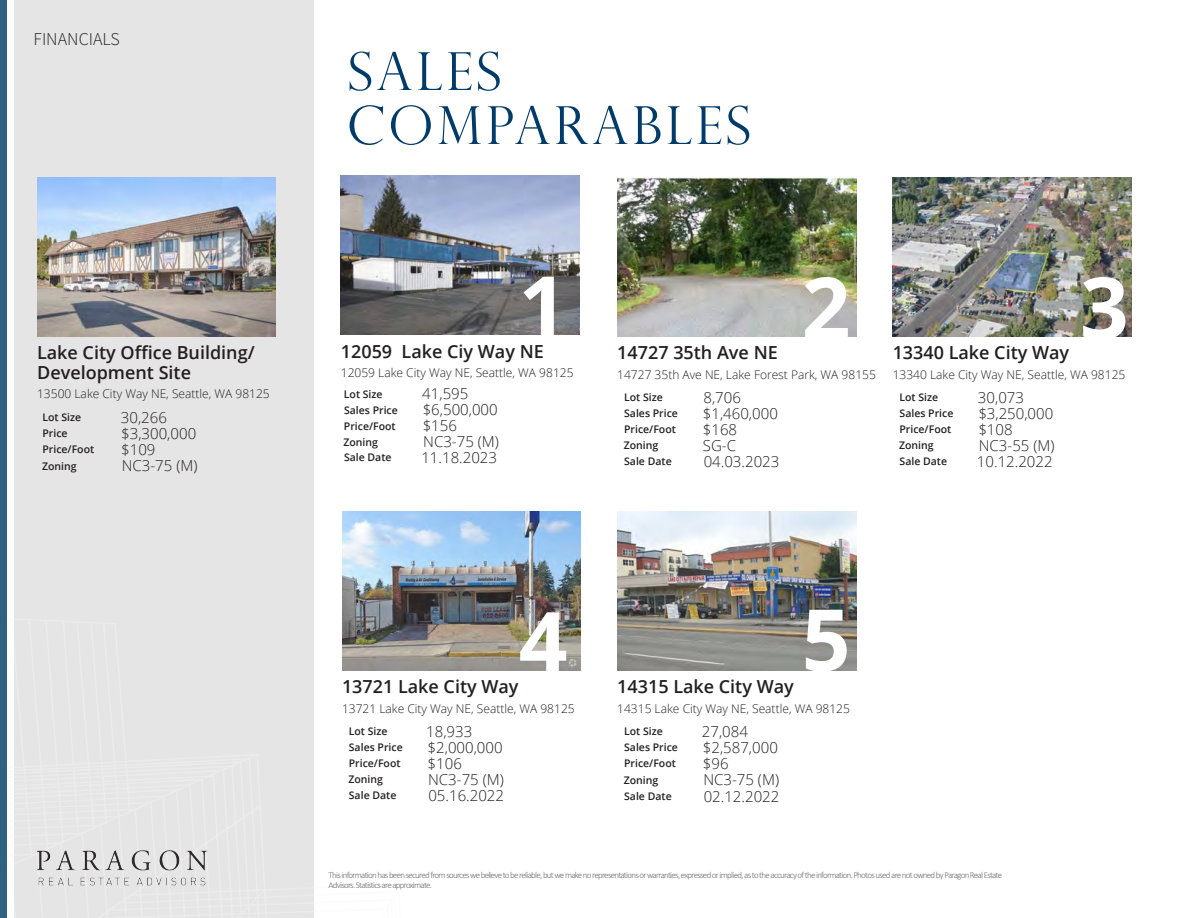
<style>
.page{position:relative;width:1188px;height:918px;background:#fff}
.page>*{position:absolute;margin:0;border:0;box-sizing:border-box;transform-origin:0 0}
.t1{font:700 85.5px "Open Sans";color:#fff}
.Page_Title{font:300 52.5px "Perpetua Titling";letter-spacing:.07em;color:#003b69}
.t2{font:600 18px/19.5px "Open Sans";color:#231f20}
.t3{font:18px "Source Sans Variable";color:#231f20}
.t4{font:300 15px "Open Sans";color:#231f20}
.t5{font:300 12px "Open Sans";color:#231f20}
.t6{font:600 10.5px "Open Sans";color:#231f20}
.t7{font:300 9px/10.5px "Calibri";letter-spacing:-.08em;color:#3e3e3f}
</style>
<div class="page">
<div style="left:15px;top:0;width:299px;height:918px;background:#e5e5e6"></div>
<img style="left:341px;top:176px;width:239px;height:159px">
<img style="left:37px;top:177px;width:239px;height:159px">
<img style="left:37px;top:850px;width:170px;height:36px">
<div style="left:0;top:0;width:7px;height:918px;background:#316085"></div>
<img style="left:893px;top:177px;width:239px;height:159px">
<img style="left:342px;top:511px;width:239px;height:159px">
<img style="left:617px;top:511px;width:239px;height:159px">
<img style="left:617px;top:177px;width:239px;height:159px">
<p class="t3" style="left:33px;top:28px;width:88px">FINANCIALS</p>
<p class="t2" style="left:37px;top:343px;width:219px">Lake City Office Building/<br>Development Site</p>
<p class="t5" style="left:37px;top:386px;width:234px">13500 Lake City Way NE, Seattle, WA 98125</p>
<p class="t6" style="left:42px;top:410px;width:40px">Lot Size</p>
<p class="t4" style="left:121px;top:407px;width:48px">30,266</p>
<p class="t6" style="left:42px;top:426px;width:27px">Price</p>
<p class="t4" style="left:121px;top:423px;width:76px">$3,300,000</p>
<p class="t6" style="left:42px;top:442px;width:53px">Price/Foot</p>
<p class="t4" style="left:121px;top:439px;width:36px">$109</p>
<p class="t6" style="left:42px;top:459px;width:36px">Zoning</p>
<p class="t4" style="left:122px;top:455px;width:77px">NC3-75 (M)</p>
<p class="Page_Title" style="left:348px;top:40px;width:155px">SALES</p>
<p class="Page_Title" style="left:347px;top:94px;width:405px">COMPARABLES</p>
<p class="t1" style="left:519px;top:246px;width:50px">1</p>
<p class="t2" style="left:341px;top:341px;width:204px">12059 Lake Ciy Way NE</p>
<p class="t5" style="left:341px;top:365px;width:234px">12059 Lake City Way NE, Seattle, WA 98125</p>
<p class="t6" style="left:344px;top:387px;width:40px">Lot Size</p>
<p class="t4" style="left:422px;top:384px;width:48px">41,595</p>
<p class="t6" style="left:344px;top:403px;width:55px">Sales Price</p>
<p class="t4" style="left:423px;top:400px;width:76px">$6,500,000</p>
<p class="t6" style="left:344px;top:419px;width:53px">Price/Foot</p>
<p class="t4" style="left:423px;top:416px;width:36px">$156</p>
<p class="t6" style="left:344px;top:434px;width:36px">Zoning</p>
<p class="t4" style="left:423px;top:432px;width:77px">NC3-75 (M)</p>
<p class="t6" style="left:344px;top:450px;width:49px">Sale Date</p>
<p class="t4" style="left:421px;top:447px;width:77px">11.18.2023</p>
<p class="t1" style="left:802px;top:247px;width:50px">2</p>
<p class="t5" style="left:617px;top:366px;width:260px">14727 35th Ave NE, Lake Forest Park, WA 98155</p>
<p class="t6" style="left:624px;top:390px;width:40px">Lot Size</p>
<p class="t4" style="left:703px;top:387px;width:39px">8,706</p>
<p class="t6" style="left:624px;top:406px;width:55px">Sales Price</p>
<p class="t4" style="left:703px;top:403px;width:76px">$1,460,000</p>
<p class="t6" style="left:624px;top:422px;width:53px">Price/Foot</p>
<p class="t4" style="left:703px;top:419px;width:36px">$168</p>
<p class="t6" style="left:624px;top:438px;width:36px">Zoning</p>
<p class="t4" style="left:703px;top:435px;width:35px">SG-C</p>
<p class="t6" style="left:624px;top:454px;width:49px">Sale Date</p>
<p class="t4" style="left:704px;top:451px;width:77px">04.03.2023</p>
<p class="t2" style="left:617px;top:343px;width:162px">14727 35th Ave NE</p>
<p class="t1" style="left:1080px;top:247px;width:50px">3</p>
<p class="t5" style="left:893px;top:366px;width:234px">13340 Lake City Way NE, Seattle, WA 98125</p>
<p class="t6" style="left:899px;top:390px;width:40px">Lot Size</p>
<p class="t4" style="left:978px;top:387px;width:48px">30,073</p>
<p class="t6" style="left:900px;top:406px;width:55px">Sales Price</p>
<p class="t4" style="left:978px;top:403px;width:76px">$3,250,000</p>
<p class="t6" style="left:899px;top:422px;width:53px">Price/Foot</p>
<p class="t4" style="left:978px;top:419px;width:36px">$108</p>
<p class="t6" style="left:899px;top:438px;width:36px">Zoning</p>
<p class="t4" style="left:979px;top:435px;width:77px">NC3-55 (M)</p>
<p class="t6" style="left:900px;top:454px;width:49px">Sale Date</p>
<p class="t4" style="left:977px;top:451px;width:77px">10.12.2022</p>
<p class="t2" style="left:893px;top:343px;width:178px">13340 Lake City Way</p>
<p class="t1" style="left:519px;top:582px;width:50px">4</p>
<p class="t5" style="left:342px;top:700px;width:234px">13721 Lake City Way NE, Seattle, WA 98125</p>
<p class="t6" style="left:349px;top:724px;width:40px">Lot Size</p>
<p class="t4" style="left:426px;top:721px;width:48px">18,933</p>
<p class="t6" style="left:349px;top:740px;width:55px">Sales Price</p>
<p class="t4" style="left:428px;top:737px;width:76px">$2,000,000</p>
<p class="t6" style="left:349px;top:756px;width:53px">Price/Foot</p>
<p class="t4" style="left:428px;top:753px;width:36px">$106</p>
<p class="t6" style="left:348px;top:772px;width:36px">Zoning</p>
<p class="t4" style="left:428px;top:769px;width:77px">NC3-75 (M)</p>
<p class="t6" style="left:349px;top:788px;width:49px">Sale Date</p>
<p class="t4" style="left:428px;top:785px;width:77px">05.16.2022</p>
<p class="t2" style="left:342px;top:677px;width:178px">13721 Lake City Way</p>
<p class="t1" style="left:802px;top:579px;width:50px">5</p>
<p class="t5" style="left:617px;top:700px;width:234px">14315 Lake City Way NE, Seattle, WA 98125</p>
<p class="t6" style="left:624px;top:724px;width:40px">Lot Size</p>
<p class="t4" style="left:702px;top:721px;width:48px">27,084</p>
<p class="t6" style="left:624px;top:740px;width:55px">Sales Price</p>
<p class="t4" style="left:703px;top:737px;width:76px">$2,587,000</p>
<p class="t6" style="left:624px;top:756px;width:53px">Price/Foot</p>
<p class="t4" style="left:703px;top:753px;width:27px">$96</p>
<p class="t6" style="left:624px;top:773px;width:36px">Zoning</p>
<p class="t4" style="left:703px;top:769px;width:77px">NC3-75 (M)</p>
<p class="t6" style="left:624px;top:789px;width:49px">Sale Date</p>
<p class="t4" style="left:704px;top:786px;width:77px">02.12.2022</p>
<p class="t2" style="left:617px;top:677px;width:178px">14315 Lake City Way</p>
<p class="t7" style="left:329px;top:869px;width:675px">This information has been secured from sources we believe to be reliable, but we make no representations or warranties, expressed or implied, as to the accuracy of the information. Photos used are not owned by Paragon Real Estate<br>Advisors. Statistics are approximate.</p>
</div>
